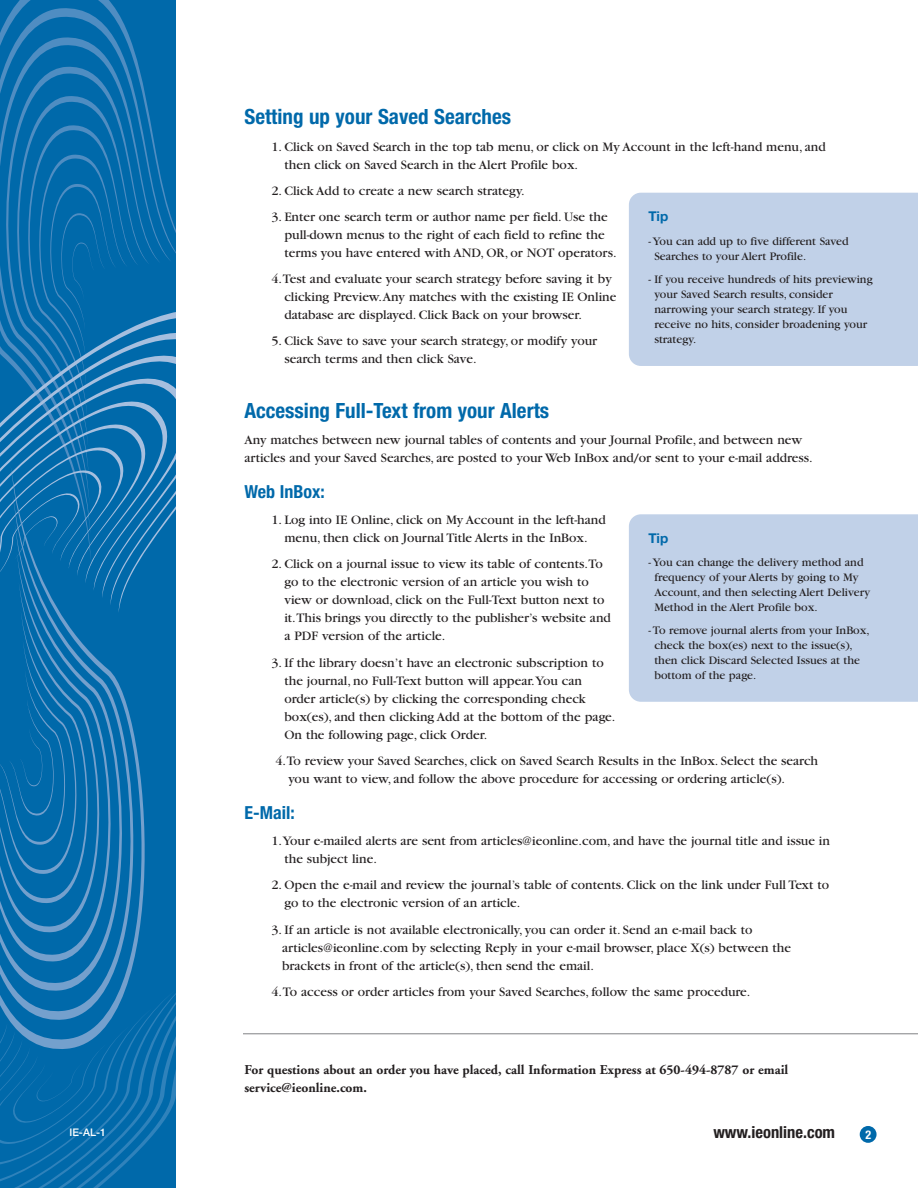
<style>
.page{position:relative;width:918px;height:1188px;background:#fff}
.page>*{position:absolute;margin:0;border:0;box-sizing:border-box;transform-origin:0 0}
.t1{font:700 condensed 21px "Helvetica Neue";color:#0069aa}
.t2{font:700 condensed 18px "Helvetica Neue";color:#0069aa}
.t3{font:700 condensed 16.5px "Helvetica Neue";color:#231f20}
.t4{font:13.5px/18px "Garamond";color:#231f20}
.t5{font:700 13.5px/18px "Adobe Garamond";color:#231f20}
.t6{font:700 13.5px "Helvetica Neue";color:#0069aa}
.t7{font:12px/15px "Garamond";color:#231f20}
.t8{font:700 condensed 12px "Helvetica Neue";color:#fff}
.t9{font:500 10.5px "Helvetica Neue";color:#fff}
</style>
<div class="page">
<svg style="left:0;top:3px;width:176px;height:246px;background:#0f70ae"></svg>
<svg style="left:0;top:33px;width:172px;height:90px;background:#0f6fae"></svg>
<svg style="left:0;top:63px;width:161px;height:60px;background:#1070ae"></svg>
<svg style="left:5px;top:93px;width:145px;height:30px;background:#1170af"></svg>
<svg style="left:0;top:123px;width:174px;height:777px;background:#1071af"></svg>
<svg style="left:0;top:900px;width:176px;height:18px;background:#1171af"></svg>
<svg style="left:0;top:918px;width:176px;height:18px;background:#1774b1"></svg>
<svg style="left:0;top:936px;width:176px;height:18px;background:#1472b0"></svg>
<svg style="left:0;top:954px;width:176px;height:234px;background:#0e6fae"></svg>
<div style="left:860px;top:1126px;width:17px;height:17px;background:#0069aa;border-radius:50%"></div>
<div style="left:629px;top:193px;width:289px;height:173px;background:#c1d1e8"></div>
<div style="left:629px;top:514px;width:289px;height:188px;background:#c1d1e8"></div>
<hr style="left:243px;top:1034px;width:675px;height:1px;background:#808285">
<p class="t9" style="left:69px;top:1128px;width:38px">IE-AL-1</p>
<h1 class="t1" style="left:244px;top:109px;width:268px">Setting up your Saved Searches</h1>
<p class="t4" style="left:284px;top:139px;width:543px;text-indent:-13px">1. Click on Saved Search in the top tab menu, or click on My Account in the left-hand menu, and then click on Saved Search in the Alert Profile box.</p>
<p class="t4" style="left:271px;top:183px;width:255px">2. Click Add to create a new search strategy.</p>
<p class="t4" style="left:284px;top:209px;width:334px;text-indent:-13px">3. Enter one search term or author name per field. Use the pull-down menus to the right of each field to refine the terms you have entered with AND, OR, or NOT operators.</p>
<p class="t4" style="left:284px;top:271px;width:334px;text-indent:-13px">4.Test and evaluate your search strategy before saving it by clicking Preview.Any matches with the existing IE Online database are displayed. Click Back on your browser.</p>
<p class="t4" style="left:284px;top:333px;width:314px;text-indent:-13px">5. Click Save to save your search strategy, or modify your search terms and then click Save.</p>
<h1 class="t1" style="left:244px;top:403px;width:306px">Accessing Full-Text from your Alerts</h1>
<p class="t4" style="left:244px;top:432px;width:570px">Any matches between new journal tables of contents and your Journal Profile, and between new articles and your Saved Searches, are posted to your Web InBox and/or sent to your e-mail address.</p>
<h2 class="t2" style="left:244px;top:485px;width:82px">Web InBox:</h2>
<p class="t4" style="left:271px;top:512px;width:336px;text-align:center">1. Log into IE Online, click on My Account in the left-hand menu, then click on Journal Title Alerts in the InBox.</p>
<p class="t4" style="left:284px;top:556px;width:328px;text-indent:-13px">2. Click on a journal issue to view its table of contents.To go to the electronic version of an article you wish to view or download, click on the Full-Text button next to it.This brings you directly to the publisher’s website and a PDF version of the article.</p>
<p class="t4" style="left:284px;top:655px;width:333px;text-indent:-13px">3. If the library doesn’t have an electronic subscription to the journal, no Full-Text button will appear.You can order article(s) by clicking the corresponding check box(es), and then clicking Add at the bottom of the page.<br>On the following page, click Order.</p>
<p class="t4" style="left:288px;top:753px;width:531px;text-indent:-13px">4.To review your Saved Searches, click on Saved Search Results in the InBox. Select the search you want to view, and follow the above procedure for accessing or ordering article(s).</p>
<h2 class="t2" style="left:244px;top:806px;width:52px">E-Mail:</h2>
<p class="t4" style="left:284px;top:833px;width:547px;text-indent:-13px">1.Your e-mailed alerts are sent from articles@ieonline.com, and have the journal title and issue in the subject line.</p>
<p class="t4" style="left:284px;top:877px;width:546px;text-indent:-13px">2. Open the e-mail and review the journal’s table of contents. Click on the link under Full Text to go to the electronic version of an article.</p>
<p class="t4" style="left:282px;top:922px;width:510px;text-indent:-11px">3. If an article is not available electronically, you can order it. Send an e-mail back to articles@ieonline.com by selecting Reply in your e-mail browser, place X(s) between the brackets in front of the article(s), then send the email.</p>
<p class="t4" style="left:271px;top:984px;width:481px">4.To access or order articles from your Saved Searches, follow the same procedure.</p>
<p class="t6" style="left:648px;top:212px;width:21px">Tip</p>
<p class="t7" style="left:654px;top:234px;width:196px;text-indent:-6px">- You can add up to five different Saved<br>Searches to your Alert Profile.</p>
<p class="t7" style="left:654px;top:272px;width:220px;text-indent:-6px">- If you receive hundreds of hits previewing your Saved Search results, consider narrowing your search strategy. If you receive no hits, consider broadening your strategy.</p>
<p class="t6" style="left:648px;top:533px;width:21px">Tip</p>
<p class="t7" style="left:654px;top:556px;width:217px;text-indent:-6px">- You can change the delivery method and frequency of your Alerts by going to My Account, and then selecting Alert Delivery Method in the Alert Profile box.</p>
<p class="t7" style="left:654px;top:624px;width:217px;text-indent:-6px">- To remove journal alerts from your InBox, check the box(es) next to the issue(s), then click Discard Selected Issues at the bottom of the page.</p>
<p class="t5" style="left:244px;top:1062px;width:545px">For questions about an order you have placed, call Information Express at 650-494-8787 or email service@ieonline.com.</p>
<p class="t3" style="left:713px;top:1126px;width:123px">www.ieonline.com</p>
<p class="t8" style="left:866px;top:1130px;width:7px">2</p>
</div>
